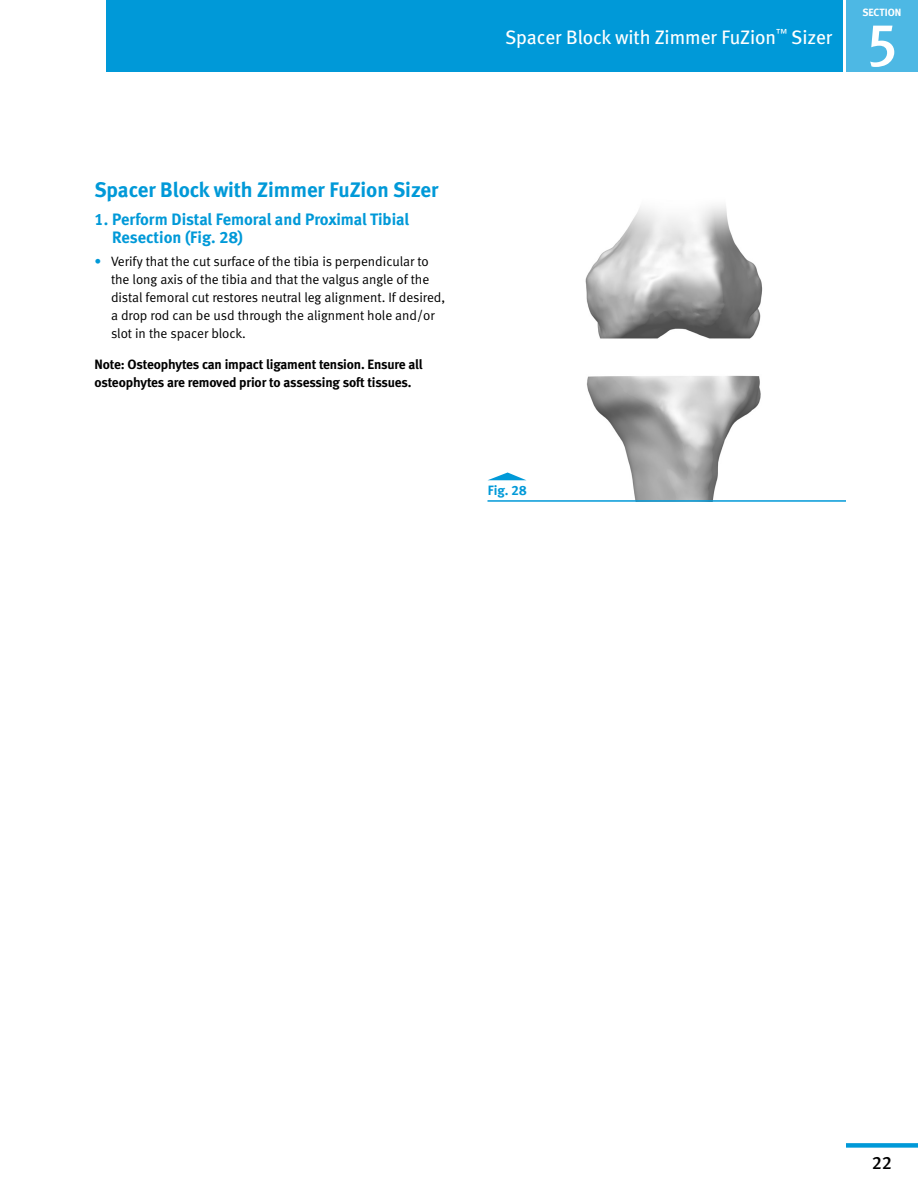
<style>
.page{position:relative;width:918px;height:1188px;background:#fff}
.page>*{position:absolute;margin:0;border:0;box-sizing:border-box;transform-origin:0 0}
.stFolio{font:60px "Meta Medium LF";color:#fff}
.Bar_Heading_Left{font:21px "Meta Bold LF";color:#0099d8}
.Bar_Heading_Right{font:19.5px "Meta Book LF";color:#fff}
.t1{font:18px "Meta Medium LF";color:#000}
.Bar_Heading_Left-2{font:16.5px/18px "Meta Bold LF";color:#0099d8}
.Bar_Heading_Left-3{font:13.5px/18px "Meta Normal LF";color:#000}
.Bar_Heading_Left-4{font:13.5px/18px "Meta Bold LF";letter-spacing:-.01em;color:#000}
.stText{font:13.5px "Meta Bold LF";color:#0099d8}
.t2{font:10.5px "Meta Bold LF";color:#fff}
.s1{color:#0099d8}
</style>
<div class="page">
<div style="left:106px;top:0;width:737px;height:72px;background:#0099d8"></div>
<div style="left:846px;top:0;width:72px;height:72px;background:#4db8e4"></div>
<div style="left:846px;top:1143px;width:72px;height:5px;background:#0099d8"></div>
<img style="left:585px;top:205px;width:178px;height:295px">
<hr style="left:488px;top:500px;width:358px;height:2px;background:#0099d8">
<svg style="left:488px;top:472px;width:38px;height:8px"></svg>
<p class="Bar_Heading_Right" style="left:505px;top:25px;width:329px">Spacer Block with Zimmer FuZion<sup>™</sup> Sizer</p>
<p class="t2" style="left:863px;top:6px;width:40px">SECTION</p>
<p class="stFolio" style="left:865px;top:9px;width:35px">5</p>
<p class="Bar_Heading_Left" style="left:94px;top:177px;width:345px">Spacer Block with Zimmer FuZion Sizer</p>
<p class="Bar_Heading_Left-2" style="left:112px;top:211px;width:299px;text-indent:-18px">1. Perform Distal Femoral and Proximal Tibial<br>Resection (Fig. 28)</p>
<p class="Bar_Heading_Left-3" style="left:111px;top:252px;width:336px;text-indent:-16px"><span class="s1">•</span> Verify that the cut surface of the tibia is perpendicular to the long axis of the tibia and that the valgus angle of the distal femoral cut restores neutral leg alignment. If desired, a drop rod can be usd through the alignment hole and/or slot in the spacer block.</p>
<p class="Bar_Heading_Left-4" style="left:94px;top:356px;width:329px">Note: Osteophytes can impact ligament tension. Ensure all osteophytes are removed prior to assessing soft tissues.</p>
<p class="stText" style="left:488px;top:482px;width:40px">Fig. 28</p>
<h3 class="t1" style="left:872px;top:1152px;width:22px">22</h3>
</div>
